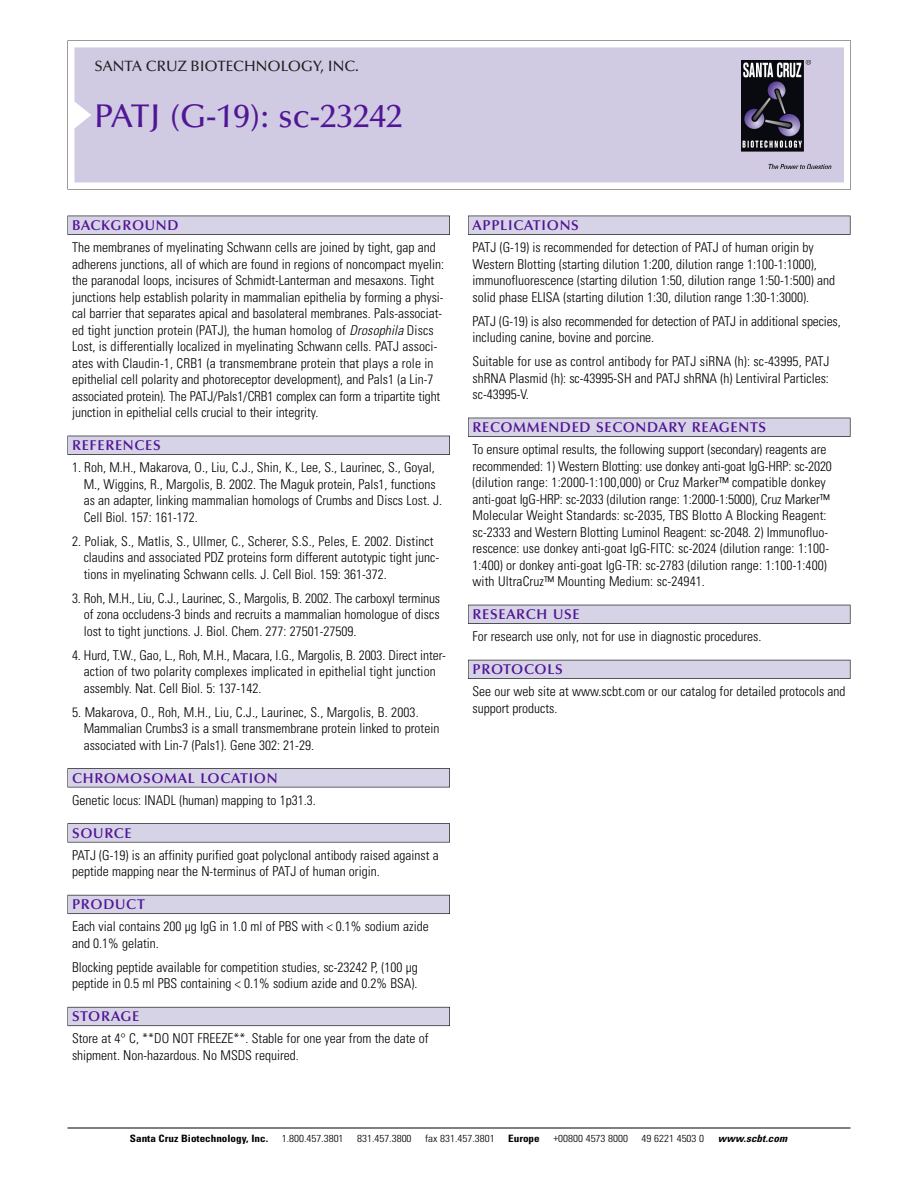
<style>
.page{position:relative;width:918px;height:1188px;background:#fff}
.page>*{position:absolute;margin:0;border:0;box-sizing:border-box;transform-origin:0 0}
.t1{font:500 33px "Optima";color:#511695}
.t2{font:500 15px "Optima";color:#231f20}
.t3{font:600 14.25px "Optima";letter-spacing:.05em;color:#511695}
.t4{font:300 condensed 13.5px/16.5px "Univers";color:#000}
.t5{font:300 condensed 10.2px "Univers";color:#000;scale:1.1 1}
.t6{font:700 condensed 10.2px "Univers";color:#000;scale:1.1 1}
.t7{font:italic 700 condensed 10.2px "Univers";letter-spacing:.005em;color:#000;scale:1.1 1}
.s1{font-style:italic}
</style>
<div class="page">
<svg style="left:68px;top:40px;width:783px;height:149px"></svg>
<div style="left:74px;top:47px;width:770px;height:135px;background:#d1cae3"></div>
<img style="left:741px;top:60px;width:90px;height:108px">
<div style="left:68px;top:216px;width:382px;height:19px;background:#525155"></div>
<div style="left:68px;top:216px;width:381px;height:18px;background:#d7d3e7"></div>
<div style="left:68px;top:436px;width:382px;height:19px;background:#515055"></div>
<div style="left:68px;top:436px;width:381px;height:18px;background:#d7d3e7"></div>
<div style="left:68px;top:768px;width:382px;height:19px;background:#545357"></div>
<div style="left:68px;top:769px;width:381px;height:18px;background:#d7d3e7"></div>
<div style="left:68px;top:823px;width:382px;height:19px;background:#575759"></div>
<div style="left:68px;top:824px;width:381px;height:18px;background:#d7d3e7"></div>
<div style="left:68px;top:895px;width:382px;height:19px;background:#5b5a62"></div>
<div style="left:68px;top:895px;width:381px;height:18px;background:#d7d3e7"></div>
<div style="left:68px;top:1007px;width:382px;height:19px;background:#66646e"></div>
<div style="left:68px;top:1007px;width:381px;height:18px;background:#d7d3e7"></div>
<div style="left:468px;top:216px;width:382px;height:19px;background:#525155"></div>
<div style="left:468px;top:216px;width:382px;height:18px;background:#d7d3e7"></div>
<div style="left:468px;top:418px;width:382px;height:19px;background:#515055"></div>
<div style="left:468px;top:418px;width:382px;height:18px;background:#d7d3e7"></div>
<div style="left:468px;top:605px;width:382px;height:19px;background:#525158"></div>
<div style="left:468px;top:605px;width:382px;height:18px;background:#d7d3e7"></div>
<div style="left:468px;top:660px;width:382px;height:19px;background:#54535a"></div>
<div style="left:468px;top:660px;width:382px;height:18px;background:#d7d3e7"></div>
<hr style="left:68px;top:1128px;width:782px;height:1px;background:#000">
<p class="t2" style="left:94px;top:61px;width:266px">SANTA CRUZ BIOTECHNOLOGY, INC.</p>
<h1 class="t1" style="left:94px;top:103px;width:310px">PATJ (G-19): sc-23242</h1>
<p class="t3" style="left:72px;top:219px;width:108px">BACKGROUND</p>
<p class="t4" style="left:72px;top:240px;width:373px">The membranes of myelinating Schwann cells are joined by tight, gap and adherens junctions, all of which are found in regions of noncompact myelin: the paranodal loops, incisures of Schmidt-Lanterman and mesaxons. Tight junctions help establish polarity in mammalian epithelia by forming a physi&shy;cal barrier that separates apical and basolateral membranes. Pals-associat&shy;ed tight junction protein (PATJ), the human homolog of <span class="s1">Drosophila</span> Discs Lost, is differentially localized in myelinating Schwann cells. PATJ associ&shy;ates with Claudin-1, CRB1 (a transmembrane protein that plays a role in epithelial cell polarity and photoreceptor development), and Pals1 (a Lin-7 associated protein). The PATJ/Pals1/CRB1 complex can form a tripartite tight junction in epithelial cells crucial to their integrity.</p>
<p class="t3" style="left:72px;top:440px;width:90px">REFERENCES</p>
<p class="t4" style="left:84px;top:460px;width:360px;text-indent:-12px">1. Roh, M.H., Makarova, O., Liu, C.J., Shin, K., Lee, S., Laurinec, S., Goyal, M., Wiggins, R., Margolis, B. 2002. The Maguk protein, Pals1, functions as an adapter, linking mammalian homologs of Crumbs and Discs Lost. J.<br>Cell Biol. 157: 161-172.</p>
<p class="t4" style="left:84px;top:534px;width:357px;text-indent:-12px">2. Poliak, S., Matlis, S., Ullmer, C., Scherer, S.S., Peles, E. 2002. Distinct claudins and associated PDZ proteins form different autotypic tight junc&shy;tions in myelinating Schwann cells. J. Cell Biol. 159: 361-372.</p>
<p class="t4" style="left:84px;top:591px;width:358px;text-align:justify;text-indent:-12px">3. Roh, M.H., Liu, C.J., Laurinec, S., Margolis, B. 2002. The carboxyl terminus of zona occludens-3 binds and recruits a mammalian homologue of discs lost to tight junctions. J. Biol. Chem. 277: 27501-27509.</p>
<p class="t4" style="left:84px;top:648px;width:364px;text-indent:-12px">4. Hurd, T.W., Gao, L., Roh, M.H., Macara, I.G., Margolis, B. 2003. Direct inter&shy;action of two polarity complexes implicated in epithelial tight junction assembly. Nat. Cell Biol. 5: 137-142.</p>
<p class="t4" style="left:84px;top:705px;width:357px;text-indent:-12px">5. Makarova, O., Roh, M.H., Liu, C.J., Laurinec, S., Margolis, B. 2003.<br>Mammalian Crumbs3 is a small transmembrane protein linked to protein associated with Lin-7 (Pals1). Gene 302: 21-29.</p>
<p class="t3" style="left:72px;top:772px;width:207px">CHROMOSOMAL LOCATION</p>
<p class="t4" style="left:72px;top:793px;width:245px">Genetic locus: INADL (human) mapping to 1p31.3.</p>
<p class="t3" style="left:72px;top:827px;width:61px">SOURCE</p>
<p class="t4" style="left:72px;top:848px;width:368px">PATJ (G-19) is an affinity purified goat polyclonal antibody raised against a peptide mapping near the N-terminus of PATJ of human origin.</p>
<p class="t3" style="left:72px;top:899px;width:74px">PRODUCT</p>
<p class="t4" style="left:72px;top:919px;width:358px">Each vial contains 200 µg IgG in 1.0 ml of PBS with &lt; 0.1% sodium azide and 0.1% gelatin.</p>
<p class="t4" style="left:72px;top:960px;width:347px">Blocking peptide available for competition studies, sc-23242 P, (100 µg peptide in 0.5 ml PBS containing &lt; 0.1% sodium azide and 0.2% BSA).</p>
<p class="t3" style="left:72px;top:1011px;width:69px">STORAGE</p>
<p class="t4" style="left:72px;top:1031px;width:358px">Store at 4° C, **DO NOT FREEZE**. Stable for one year from the date of shipment. Non-hazardous. No MSDS required.</p>
<p class="t3" style="left:473px;top:219px;width:108px">APPLICATIONS</p>
<p class="t4" style="left:473px;top:240px;width:364px">PATJ (G-19) is recommended for detection of PATJ of human origin by Western Blotting (starting dilution 1:200, dilution range 1:100-1:1000), immunofluorescence (starting dilution 1:50, dilution range 1:50-1:500) and solid phase ELISA (starting dilution 1:30, dilution range 1:30-1:3000).</p>
<p class="t4" style="left:473px;top:314px;width:370px">PATJ (G-19) is also recommended for detection of PATJ in additional species, including canine, bovine and porcine.</p>
<p class="t4" style="left:473px;top:354px;width:359px;text-align:justify">Suitable for use as control antibody for PATJ siRNA (h): sc-43995, PATJ shRNA Plasmid (h): sc-43995-SH and PATJ shRNA (h) Lentiviral Particles: sc-43995-V.</p>
<p class="t3" style="left:473px;top:422px;width:295px">RECOMMENDED SECONDARY REAGENTS</p>
<p class="t4" style="left:473px;top:442px;width:361px">To ensure optimal results, the following support (secondary) reagents are recommended: 1) Western Blotting: use donkey anti-goat IgG-HRP: sc-2020 (dilution range: 1:2000-1:100,000) or Cruz Marker™ compatible donkey anti-goat IgG-HRP: sc-2033 (dilution range: 1:2000-1:5000), Cruz Marker™ Molecular Weight Standards: sc-2035, TBS Blotto A Blocking Reagent: sc-2333 and Western Blotting Luminol Reagent: sc-2048. 2) Immunofluo&shy;rescence: use donkey anti-goat IgG-FITC: sc-2024 (dilution range: 1:100- 1:400) or donkey anti-goat IgG-TR: sc-2783 (dilution range: 1:100-1:400) with UltraCruz™ Mounting Medium: sc-24941.</p>
<p class="t3" style="left:473px;top:609px;width:109px">RESEARCH USE</p>
<p class="t4" style="left:473px;top:629px;width:290px">For research use only, not for use in diagnostic procedures.</p>
<p class="t3" style="left:473px;top:664px;width:92px">PROTOCOLS</p>
<p class="t4" style="left:473px;top:684px;width:375px">See our web site at www.scbt.com or our catalog for detailed protocols and support products.</p>
<p class="t6" style="left:130px;top:1135px;width:127px">Santa Cruz Biotechnology, Inc.</p>
<p class="t5" style="left:282px;top:1135px;width:58px">1.800.457.3801</p>
<p class="t5" style="left:357px;top:1135px;width:51px">831.457.3800</p>
<p class="t5" style="left:425px;top:1135px;width:65px">fax 831.457.3801</p>
<p class="t6" style="left:508px;top:1135px;width:30px">Europe</p>
<p class="t5" style="left:553px;top:1135px;width:69px">+00800 4573 8000</p>
<p class="t5" style="left:642px;top:1135px;width:58px">49 6221 4503 0</p>
<p class="t7" style="left:718px;top:1135px;width:64px">www.scbt.com</p>
</div>
